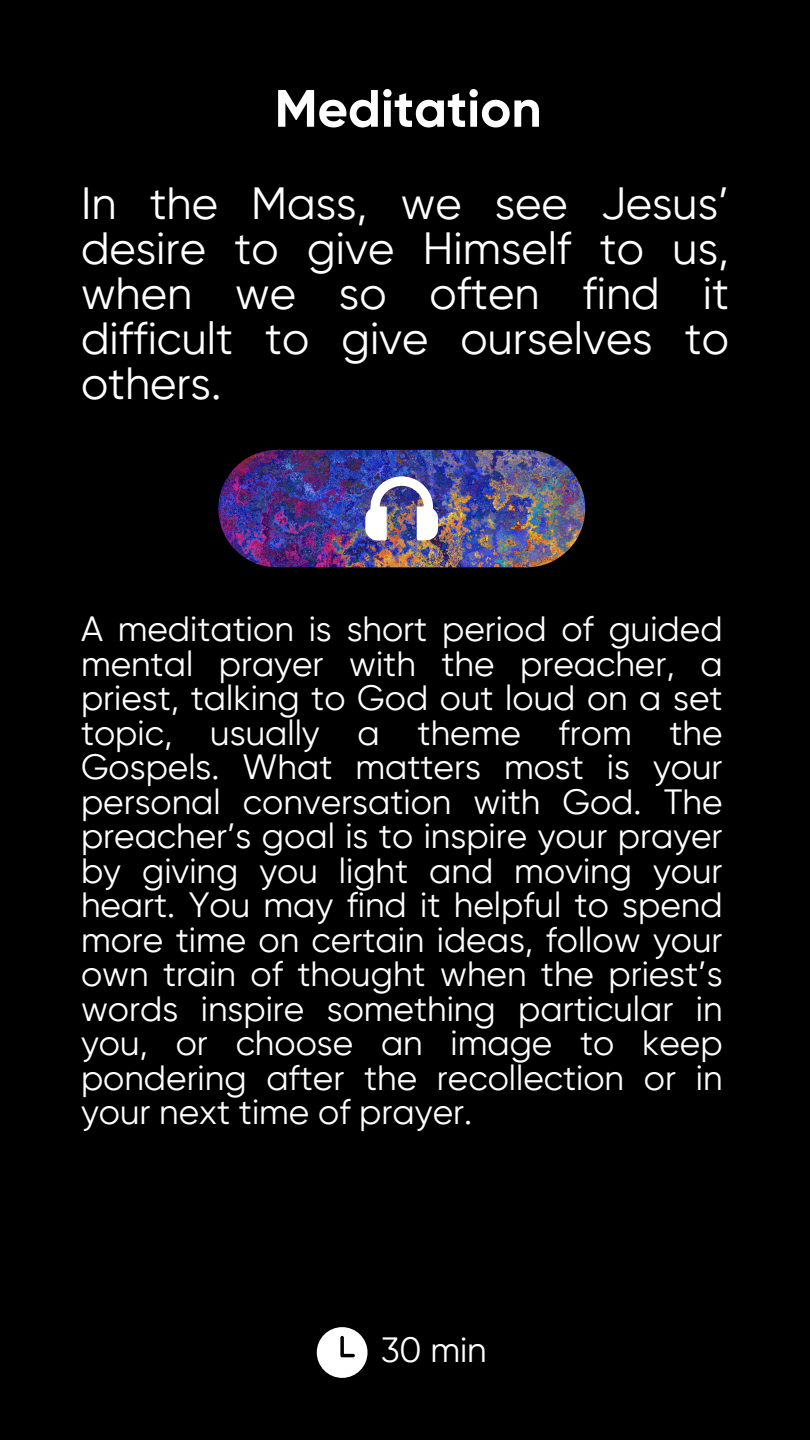
<style>
.page{position:relative;width:810px;height:1440px;background:#000}
.page>*{position:absolute;margin:0;border:0;box-sizing:border-box;transform-origin:0 0}
.t1{font:700 52.5px "Gilroy";color:#fff}
.t2{font:45px/45px "Gilroy";color:#fff;text-align:justify}
.t3{font:35px/34.5px "Gilroy";color:#fff;text-align:justify}
</style>
<div class="page">
<img style="left:218px;top:450px;width:367px;height:117px;border-radius:59px">
<img style="left:365px;top:476px;width:74px;height:65px">
<svg style="left:317px;top:1327px;width:51px;height:51px"></svg>
<p class="t1" style="left:275px;top:86px;width:268px">Meditation</p>
<h2 class="t2" style="left:81px;top:184px;width:649px">In the Mass, we see Jesus’ desire to give Himself to us, when we so often find it difficult to give ourselves to others.</h2>
<p class="t3" style="left:81px;top:614px;width:643px">A meditation is short period of guided mental prayer with the preacher, a priest, talking to God out loud on a set topic, usually a theme from the Gospels. What matters most is your personal conversation with God. The preacher’s goal is to inspire your prayer by giving you light and moving your heart. You may find it helpful to spend more time on certain ideas, follow your own train of thought when the priest’s words inspire something particular in you, or choose an image to keep pondering after the recollection or in your next time of prayer.</p>
<p class="t3" style="left:381px;top:1335px;width:107px">30 min</p>
</div>
